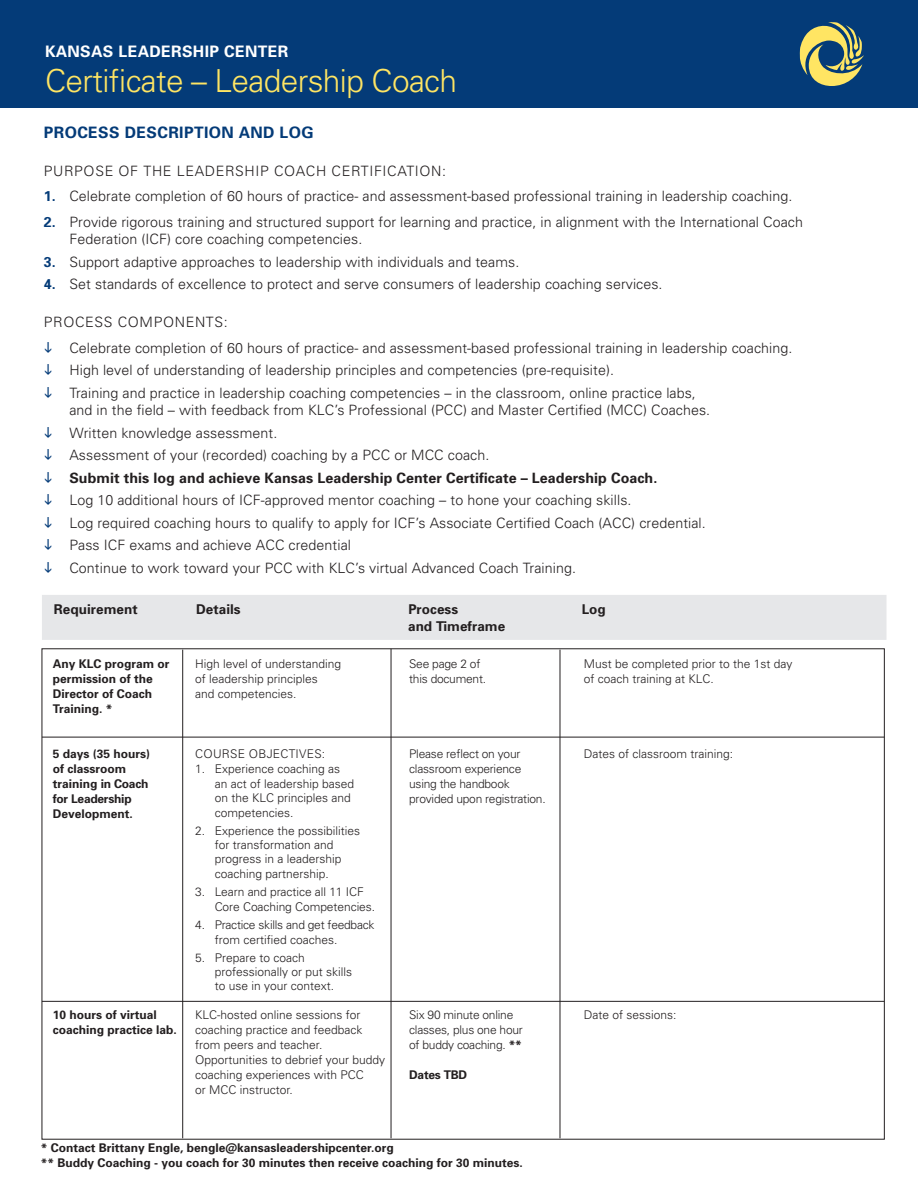
<style>
.page{position:relative;width:918px;height:1188px;background:#fff}
.page>*{position:absolute;margin:0;border:0;box-sizing:border-box;transform-origin:0 0}
.t1{font:300 31.65px "Univers";letter-spacing:-.02em;color:#ffe563}
.t2{font:700 15.9px "Univers";letter-spacing:.02em;color:#fff}
.t3{font:700 15.75px "Univers";letter-spacing:.025em;color:#043b78}
.t4{font:300 14.25px/17.2px "Univers";letter-spacing:.005em;color:#231f20}
.t5{font:700 14.25px "Univers";letter-spacing:.005em;color:#231f20}
.t6{font:300 14.25px "Univers";letter-spacing:.045em;color:#231f20}
.t7{font:700 13.5px "Univers";letter-spacing:.005em;color:#231f20}
.t8{font:300 12px/14.5px "Univers";color:#231f20}
.t9{font:700 12px/15px "Univers";color:#231f20}
.t10{font:300 12px/15px "Univers";letter-spacing:-.02em;color:#231f20}
.t11{font:300 12px "Univers";letter-spacing:.02em;color:#231f20}
.t12{font:700 12px "Univers";letter-spacing:-.02em;color:#231f20}
.s1{font-weight:700;color:#043b78}
.s2{font-weight:700}
</style>
<div class="page">
<div style="left:0;top:0;width:918px;height:108px;background:#043b78"></div>
<hr style="left:182px;top:650px;width:1px;height:488px;background:#231f20">
<hr style="left:391px;top:649px;width:1px;height:489px;background:#231f20">
<hr style="left:560px;top:650px;width:1px;height:488px;background:#231f20">
<div style="left:42px;top:595px;width:845px;height:45px;background:#e6e7e9"></div>
<hr style="left:42px;top:737px;width:842px;height:1px;background:#231f20">
<hr style="left:42px;top:1001px;width:842px;height:1px;background:#231f20">
<svg style="left:800px;top:22px;width:64px;height:64px"></svg>
<p class="t2" style="left:45px;top:41px;width:245px">KANSAS LEADERSHIP CENTER</p>
<p class="t1" style="left:45px;top:62px;width:414px">Certificate – Leadership Coach</p>
<p class="t3" style="left:44px;top:122px;width:271px">PROCESS DESCRIPTION AND LOG</p>
<p class="t6" style="left:44px;top:162px;width:404px">PURPOSE OF THE LEADERSHIP COACH CERTIFICATION:</p>
<p class="t4" style="left:44px;top:187px;width:750px"><span class="s1">1.</span> Celebrate completion of 60 hours of practice- and assessment-based professional training in leadership coaching.</p>
<p class="t4" style="left:44px;top:213px;width:761px"><span class="s1">2.</span> Provide rigorous training and structured support for learning and practice, in alignment with the International Coach</p>
<p class="t4" style="left:69px;top:230px;width:294px">Federation (ICF) core coaching competencies.</p>
<p class="t4" style="left:44px;top:252px;width:477px"><span class="s1">3.</span> Support adaptive approaches to leadership with individuals and teams.</p>
<p class="t4" style="left:44px;top:275px;width:620px"><span class="s1">4.</span> Set standards of excellence to protect and serve consumers of leadership coaching services.</p>
<p class="t6" style="left:44px;top:314px;width:185px">PROCESS COMPONENTS:</p>
<p class="t4" style="left:69px;top:339px;width:725px">Celebrate completion of 60 hours of practice- and assessment-based professional training in leadership coaching.</p>
<p class="t4" style="left:69px;top:361px;width:546px">High level of understanding of leadership principles and competencies (pre-requisite).</p>
<p class="t4" style="left:69px;top:384px;width:642px">Training and practice in leadership coaching competencies – in the classroom, online practice labs, and in the field – with feedback from KLC’s Professional (PCC) and Master Certified (MCC) Coaches.</p>
<p class="t4" style="left:69px;top:423px;width:209px">Written knowledge assessment.</p>
<p class="t4" style="left:69px;top:446px;width:422px">Assessment of your (recorded) coaching by a PCC or MCC coach.</p>
<p class="t5" style="left:69px;top:468px;width:589px">Submit this log and achieve Kansas Leadership Center Certificate – Leadership Coach.</p>
<p class="t4" style="left:69px;top:491px;width:564px">Log 10 additional hours of ICF-approved mentor coaching – to hone your coaching skills.</p>
<p class="t4" style="left:69px;top:513px;width:638px">Log required coaching hours to qualify to apply for ICF’s Associate Certified Coach (ACC) credential.</p>
<p class="t4" style="left:69px;top:536px;width:283px">Pass ICF exams and achieve ACC credential</p>
<p class="t4" style="left:69px;top:558px;width:508px">Continue to work toward your PCC with KLC’s virtual Advanced Coach Training.</p>
<p class="t7" style="left:54px;top:601px;width:85px">Requirement</p>
<p class="t7" style="left:196px;top:601px;width:46px">Details</p>
<p class="t7" style="left:408px;top:601px;width:51px">Process</p>
<p class="t7" style="left:582px;top:601px;width:26px">Log</p>
<p class="t7" style="left:408px;top:617px;width:99px">and Timeframe</p>
<p class="t9" style="left:53px;top:656px;width:118px">Any KLC program or permission of the<br>Director of Coach<br>Training. *</p>
<p class="t9" style="left:53px;top:746px;width:99px">5 days (35 hours) of classroom training in Coach for Leadership<br>Development.</p>
<p class="t9" style="left:53px;top:1007px;width:106px">10 hours of virtual</p>
<p class="t9" style="left:53px;top:1022px;width:126px">coaching practice lab.</p>
<p class="t8" style="left:195px;top:656px;width:148px;line-height:15px">High level of understanding of leadership principles<br>and competencies.</p>
<p class="t11" style="left:195px;top:747px;width:132px">COURSE OBJECTIVES:</p>
<p class="t8" style="left:215px;top:761px;width:141px;text-indent:-20px">1. Experience coaching as an act of leadership based on the KLC principles and competencies.</p>
<p class="t8" style="left:215px;top:823px;width:147px;text-indent:-20px">2. Experience the possibilities for transformation and progress in a leadership coaching partnership.</p>
<p class="t8" style="left:215px;top:885px;width:162px;text-indent:-20px">3. Learn and practice all 11 ICF<br>Core Coaching Competencies.</p>
<p class="t10" style="left:215px;top:916px;width:161px;text-indent:-20px">4. Practice skills and get feedback from certified coaches.</p>
<p class="t8" style="left:215px;top:950px;width:139px;text-indent:-20px">5. Prepare to coach professionally or put skills to use in your context.</p>
<p class="t8" style="left:195px;top:1007px;width:167px">KLC-hosted online sessions for</p>
<p class="t8" style="left:195px;top:1022px;width:169px">coaching practice and feedback</p>
<p class="t8" style="left:195px;top:1037px;width:129px">from peers and teacher.</p>
<p class="t8" style="left:195px;top:1052px;width:192px">Opportunities to debrief your buddy</p>
<p class="t8" style="left:195px;top:1067px;width:170px">coaching experiences with PCC</p>
<p class="t8" style="left:195px;top:1082px;width:99px">or MCC instructor.</p>
<p class="t10" style="left:409px;top:656px;width:78px">See page 2 of this document.</p>
<p class="t10" style="left:409px;top:746px;width:138px">Please reflect on your classroom experience using the handbook provided upon registration.</p>
<p class="t10" style="left:409px;top:1007px;width:106px">Six 90 minute online</p>
<p class="t10" style="left:409px;top:1022px;width:115px">classes, plus one hour of buddy coaching. <span class="s2">**</span></p>
<p class="t12" style="left:409px;top:1067px;width:60px">Dates TBD</p>
<p class="t9" style="left:41px;top:1140px;width:354px">* Contact Brittany Engle, bengle@kansasleadershipcenter.org</p>
<p class="t9" style="left:41px;top:1154px;width:484px">** Buddy Coaching - you coach for 30 minutes then receive coaching for 30 minutes.</p>
<p class="t8" style="left:584px;top:656px;width:210px;line-height:15px">Must be completed prior to the 1st day of coach training at KLC.</p>
<p class="t8" style="left:584px;top:746px;width:151px">Dates of classroom training:</p>
<p class="t8" style="left:584px;top:1007px;width:94px">Date of sessions:</p>
</div>
